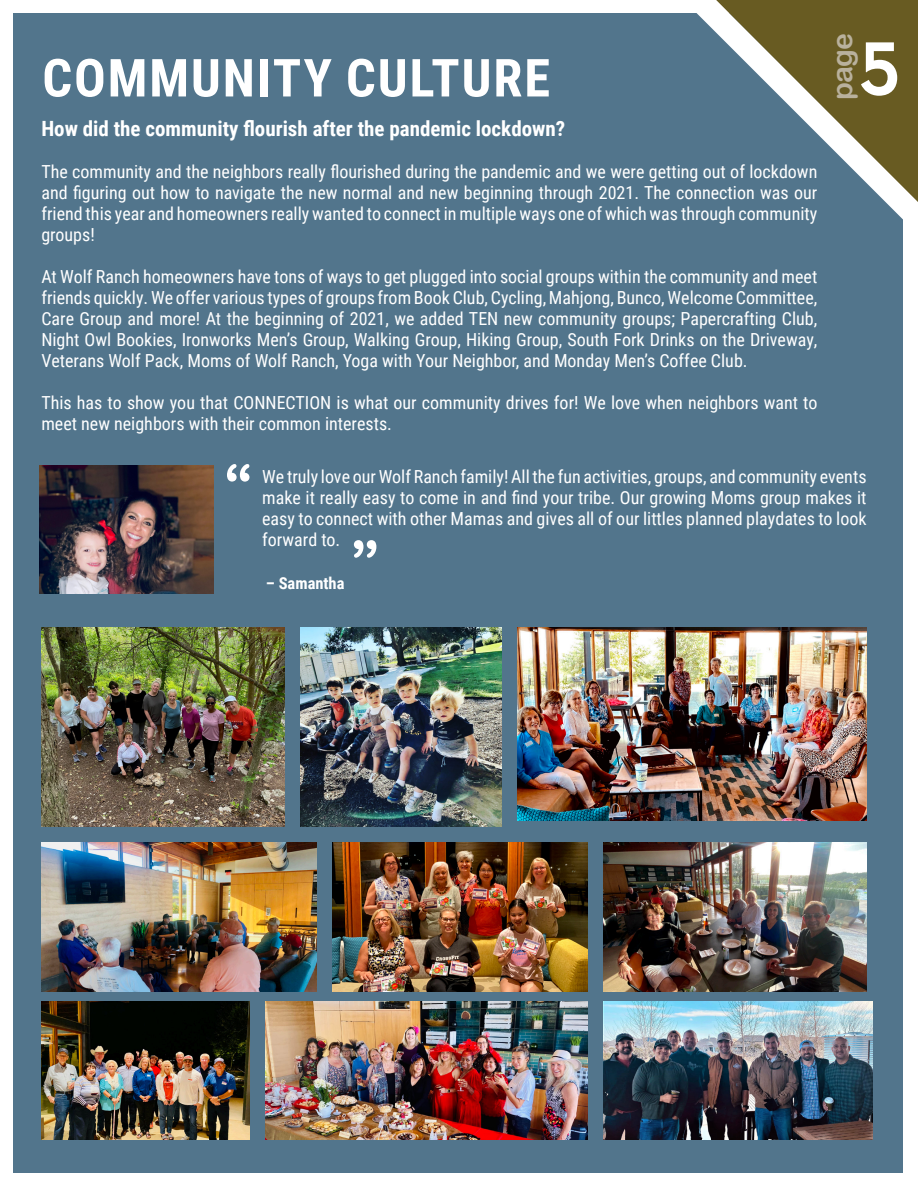
<style>
.page{position:relative;width:918px;height:1188px;background:#fff}
.page>*{position:absolute;margin:0;border:0;box-sizing:border-box;transform-origin:0 0}
.t1{font:700 99px "Neutra Disp";color:#fff;scale:.91 1}
.t2{font:60px "Arial Rounded MT Bold";color:#fff}
.t3{font:700 52.5px "Roboto Condensed";letter-spacing:.035em;color:#fff}
.t4{font:28.5px "Arial Rounded MT Bold";color:#b9b19d}
.t5{font:700 21px "Roboto Condensed";color:#fff}
.t6{font:18px/21px "Roboto Condensed";color:#fff;text-align:justify}
.t7{font:700 16.5px "Roboto Condensed";color:#fff}
</style>
<div class="page">
<div style="left:14px;top:14px;width:889px;height:1159px;background:#52758c"></div>
<svg style="left:684px;top:0;width:234px;height:220px"></svg>
<img style="left:517px;top:628px;width:350px;height:193px">
<img style="left:41px;top:842px;width:276px;height:149px">
<img style="left:332px;top:842px;width:256px;height:149px">
<img style="left:265px;top:1002px;width:323px;height:138px">
<img style="left:41px;top:1002px;width:209px;height:138px">
<img style="left:301px;top:628px;width:200px;height:198px">
<img style="left:603px;top:1002px;width:270px;height:138px">
<img style="left:41px;top:628px;width:244px;height:198px">
<img style="left:603px;top:842px;width:264px;height:149px">
<img style="left:40px;top:465px;width:174px;height:129px">
<p class="t3" style="left:42px;top:41px;width:509px">COMMUNITY CULTURE</p>
<p class="t4" style="left:825px;top:100px;width:68px;rotate:-90deg">page</p>
<p class="t1" style="left:859px;top:6px;width:46px">5</p>
<p class="t5" style="left:41px;top:114px;width:525px">How did the community flourish after the pandemic lockdown?</p>
<p class="t6" style="left:41px;top:160px;width:778px">The community and the neighbors really flourished during the pandemic and we were getting out of lockdown and figuring out how to navigate the new normal and new beginning through 2021. The connection was our friend this year and homeowners really wanted to connect in multiple ways one of which was through community groups!</p>
<p class="t6" style="left:41px;top:265px;width:778px">At Wolf Ranch homeowners have tons of ways to get plugged into social groups within the community and meet friends quickly. We offer various types of groups from Book Club, Cycling, Mahjong, Bunco, Welcome Committee, Care Group and more! At the beginning of 2021, we added TEN new community groups; Papercrafting Club, Night Owl Bookies, Ironworks Men’s Group, Walking Group, Hiking Group, South Fork Drinks on the Driveway, Veterans Wolf Pack, Moms of Wolf Ranch, Yoga with Your Neighbor, and Monday Men’s Coffee Club.</p>
<p class="t6" style="left:41px;top:391px;width:778px">This has to show you that CONNECTION is what our community drives for! We love when neighbors want to meet new neighbors with their common interests.</p>
<p class="t6" style="left:262px;top:465px;width:606px">We truly love our Wolf Ranch family! All the fun activities, groups, and community events make it really easy to come in and find your tribe. Our growing Moms group makes it easy to connect with other Mamas and gives all of our littles planned playdates to look forward to.</p>
<p class="t7" style="left:266px;top:572px;width:80px">– Samantha</p>
<p class="t2" style="left:224px;top:451px;width:29px">“</p>
<p class="t2" style="left:352px;top:527px;width:29px">”</p>
</div>
